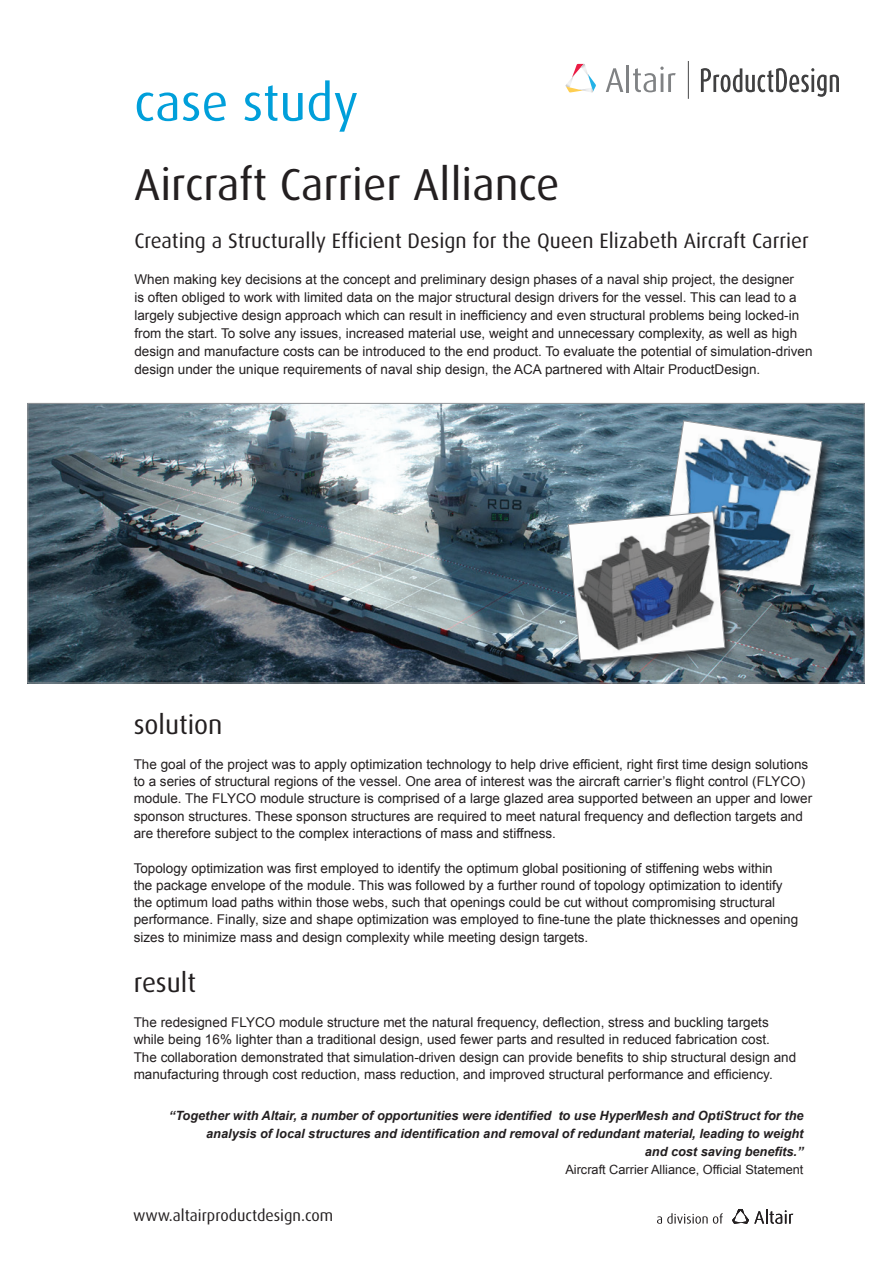
<style>
.page{position:relative;width:893px;height:1263px;background:#fff}
.page>*{position:absolute;margin:0;border:0;box-sizing:border-box;transform-origin:0 0}
.t1{font:51.3px "Dax";color:#009fda}
.t2{font:44.85px "Dax";color:#231f20}
.t3{font:26.85px "Dax";color:#231f20}
.t4{font:21px "Dax";color:#231f20}
.t5{font:16.05px "Dax";color:#231f20}
.t6{font:13.5px/17.2px "Arial";color:#231f20}
.t7{font:italic 700 12.75px/18px "Arial";color:#231f20;text-align:right}
.t8{font:12.75px "Arial";color:#231f20}
</style>
<div class="page">
<svg style="left:657px;top:1213px;width:66px;height:11px"></svg>
<svg style="left:732px;top:1209px;width:61px;height:15px"></svg>
<img style="left:30px;top:405px;width:832px;height:276px">
<div style="left:659px;top:418px;width:175px;height:180px;background:#231f20;opacity:.75"></div>
<div style="left:566px;top:509px;width:171px;height:164px;background:#231f20;opacity:.75"></div>
<svg style="left:568px;top:420px;width:254px;height:241px"></svg>
<svg style="left:701px;top:68px;width:138px;height:29px"></svg>
<svg style="left:606px;top:68px;width:17px;height:24px"></svg>
<hr style="left:626px;top:65px;width:3px;height:27px;background:#808284">
<svg style="left:633px;top:67px;width:43px;height:25px"></svg>
<svg style="left:566px;top:64px;width:30px;height:29px"></svg>
<hr style="left:688px;top:61px;width:1px;height:38px;background:#404041">
<h1 class="t1" style="left:134px;top:74px;width:226px">case study</h1>
<h2 class="t2" style="left:134px;top:160px;width:427px">Aircraft Carrier Alliance</h2>
<h3 class="t4" style="left:134px;top:229px;width:676px">Creating a Structurally Efficient Design for the Queen Elizabeth Aircraft Carrier</h3>
<p class="t6" style="left:134px;top:270px;width:680px;line-height:18px">When making key decisions at the concept and preliminary design phases of a naval ship project, the designer<br>is often obliged to work with limited data on the major structural design drivers for the vessel. This can lead to a largely subjective design approach which can result in inefficiency and even structural problems being locked-in from the start. To solve any issues, increased material use, weight and unnecessary complexity, as well as high design and manufacture costs can be introduced to the end product. To evaluate the potential of simulation-driven design under the unique requirements of naval ship design, the ACA partnered with Altair ProductDesign.</p>
<h3 class="t3" style="left:134px;top:709px;width:90px">solution</h3>
<p class="t6" style="left:134px;top:756px;width:680px">The goal of the project was to apply optimization technology to help drive efficient, right first time design solutions to a series of structural regions of the vessel. One area of interest was the aircraft carrier’s flight control (FLYCO) module. The FLYCO module structure is comprised of a large glazed area supported between an upper and lower sponson structures. These sponson structures are required to meet natural frequency and deflection targets and are therefore subject to the complex interactions of mass and stiffness.</p>
<p class="t6" style="left:134px;top:859px;width:666px">Topology optimization was first employed to identify the optimum global positioning of stiffening webs within<br>the package envelope of the module. This was followed by a further round of topology optimization to identify the optimum load paths within those webs, such that openings could be cut without compromising structural performance. Finally, size and shape optimization was employed to fine-tune the plate thicknesses and opening sizes to minimize mass and design complexity while meeting design targets.</p>
<h3 class="t3" style="left:134px;top:967px;width:64px">result</h3>
<p class="t6" style="left:134px;top:1014px;width:664px">The redesigned FLYCO module structure met the natural frequency, deflection, stress and buckling targets while being 16% lighter than a traditional design, used fewer parts and resulted in reduced fabrication cost.<br>The collaboration demonstrated that simulation-driven design can provide benefits to ship structural design and manufacturing through cost reduction, mass reduction, and improved structural performance and efficiency.</p>
<p class="t7" style="left:169px;top:1107px;width:636px">“Together with Altair, a number of opportunities were identified to use HyperMesh and OptiStruct for the analysis of local structures and identification and removal of redundant material, leading to weight<br>and cost saving benefits.”</p>
<p class="t8" style="left:565px;top:1161px;width:240px">Aircraft Carrier Alliance, Official Statement</p>
<p class="t5" style="left:133px;top:1206px;width:202px">www.altairproductdesign.com</p>
</div>
